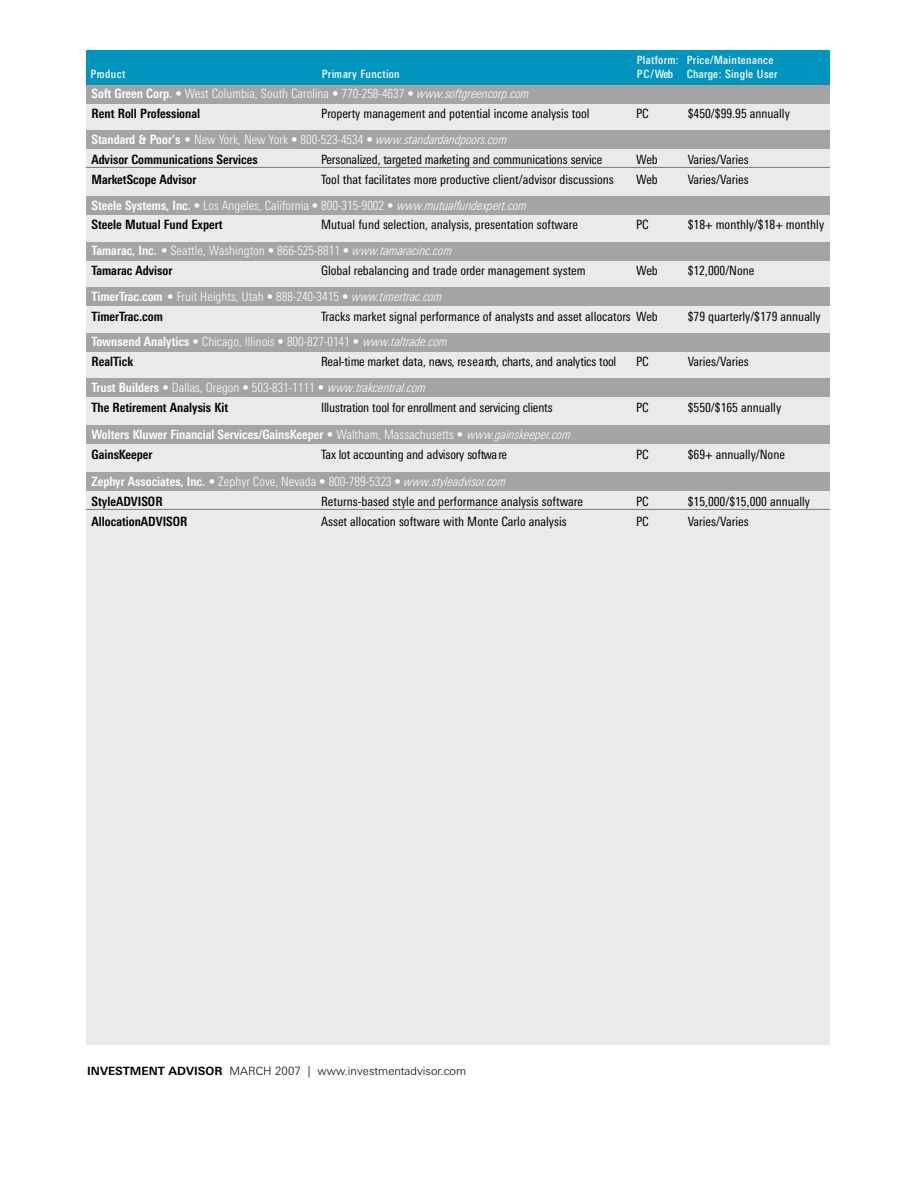
<style>
.page{position:relative;width:918px;height:1188px;background:#fff}
.page>*{position:absolute;margin:0;border:0;box-sizing:border-box;transform-origin:0 0}
.t1{font:condensed 12.75px "LT Univers";color:#000}
.t2{font:300 condensed 12.75px/19.8px "LT Univers";color:#fff}
.t3{font:700 condensed 12.75px/20.2px "LT Univers";color:#fff}
.t4{font:700 condensed 12.75px "LT Univers";color:#000}
.t5{font:condensed 12.75px "LT Univers";letter-spacing:-.02em;color:#000}
.t6{font:500 condensed 11.4px "LT Univers";letter-spacing:.03em;color:#fff}
.t7{font:300 11.4px "LT Univers Basic";color:#000}
.s1{font-weight:700}
.s2{font-style:italic}
.s3{font-weight:700;color:#000}
.s4{font-weight:300}
.s5{font-weight:300;font-style:italic}
.s6{color:#000}
</style>
<div class="page">
<div style="left:86px;top:51px;width:744px;height:993px;background:#eaeaea"></div>
<div style="left:86px;top:85px;width:744px;height:19px;background:#a4a4a4"></div>
<div style="left:86px;top:131px;width:744px;height:18px;background:#a4a4a4"></div>
<hr style="left:86px;top:167px;width:744px;height:1px;background:#787878">
<div style="left:86px;top:196px;width:744px;height:19px;background:#a4a4a4"></div>
<div style="left:86px;top:242px;width:744px;height:18px;background:#a4a4a4"></div>
<div style="left:86px;top:287px;width:744px;height:19px;background:#a4a4a4"></div>
<div style="left:86px;top:333px;width:744px;height:19px;background:#a4a4a4"></div>
<div style="left:86px;top:379px;width:744px;height:18px;background:#a4a4a4"></div>
<div style="left:86px;top:425px;width:744px;height:19px;background:#a4a4a4"></div>
<div style="left:86px;top:473px;width:744px;height:18px;background:#a4a4a4"></div>
<hr style="left:86px;top:509px;width:744px;height:1px;background:#787878">
<div style="left:86px;top:51px;width:744px;height:34px;background:#0094bf"></div>
<p class="t6" style="left:637px;top:56px;width:138px">P la tfo r m : P r ic e / M a in te n a n c e</p>
<p class="t6" style="left:91px;top:69px;width:37px">P ro d u c t</p>
<p class="t6" style="left:322px;top:69px;width:79px">Primary Function</p>
<p class="t6" style="left:637px;top:69px;width:142px">P C / Web C h a rge: Single User</p>
<p class="t2" style="left:92px;top:85px;width:439px"><span class="s1">Soft Green Corp.</span> • West Columbia, South Carolina • 770-258-4637 • <span class="s2">www.softgreencorp.com<br></span><span class="s3">Rent Roll Professional</span></p>
<p class="t1" style="left:321px;top:109px;width:270px">Property management and potential income analysis tool</p>
<p class="t1" style="left:636px;top:109px;width:14px">PC</p>
<p class="t1" style="left:688px;top:109px;width:104px">$450/$99.95 annually</p>
<p class="t2" style="left:92px;top:131px;width:417px"><span class="s1">Standard &amp; Poor’s</span> • New York, New York • 800-523-4534 • <span class="s2">www.standardandpoors.com<br></span><span class="s3">Advisor Communications Services</span></p>
<p class="t1" style="left:321px;top:155px;width:283px">Pe rsonalized, targeted marketing and communications service</p>
<p class="t1" style="left:636px;top:155px;width:23px">Web</p>
<p class="t1" style="left:688px;top:155px;width:62px">Varies/Varies</p>
<p class="t4" style="left:92px;top:175px;width:106px">MarketScope Advisor</p>
<p class="t1" style="left:321px;top:175px;width:294px">Tool that facilitates more productive client/advisor discussions</p>
<p class="t1" style="left:636px;top:175px;width:23px">Web</p>
<p class="t1" style="left:688px;top:175px;width:62px">Varies/Varies</p>
<p class="t2" style="left:92px;top:196px;width:437px"><span class="s1">Steele Systems, Inc.</span> • Los Angeles, California • 800-315-9002 • <span class="s2">www.mutualfundexpert.com<br></span><span class="s3">Steele Mutual Fund Expert</span></p>
<p class="t1" style="left:321px;top:220px;width:259px">Mutual fund selection, analysis, presentation software</p>
<p class="t1" style="left:636px;top:220px;width:14px">PC</p>
<p class="t1" style="left:688px;top:220px;width:138px">$18+ monthly/$18+ monthly</p>
<p class="t2" style="left:92px;top:242px;width:362px"><span class="s1">Tamarac, Inc.</span> • Seattle, Washington • 866-525-8811 • <span class="s2">www.tamaracinc.com<br></span><span class="s3">Tamarac Advisor</span></p>
<p class="t1" style="left:321px;top:266px;width:266px">Global rebalancing and trade order management system</p>
<p class="t1" style="left:636px;top:266px;width:23px">Web</p>
<p class="t1" style="left:688px;top:266px;width:68px">$12,000/None</p>
<p class="t2" style="left:92px;top:287px;width:352px;line-height:20.2px"><span class="s1">TimerTrac.com</span> • Fruit Heights, Utah • 888-240-3415 • <span class="s2">www.timertrac.com<br></span><span class="s3">TimerTrac.com</span></p>
<p class="t1" style="left:321px;top:312px;width:338px">Tracks market signal performance of analysts and asset allocators Web</p>
<p class="t1" style="left:688px;top:312px;width:134px">$79 quarterly/$179 annually</p>
<p class="t2" style="left:92px;top:333px;width:358px"><span class="s1">Townsend Analytics</span> • Chicago, Illinois • 800-827-0141 • <span class="s2">www.taltrade.com<br></span><span class="s3">RealTick</span></p>
<p class="t1" style="left:321px;top:357px;width:297px">Real-time market data, news, re s e a rch, charts, and analytics tool</p>
<p class="t1" style="left:636px;top:357px;width:14px">PC</p>
<p class="t1" style="left:688px;top:357px;width:62px">Varies/Varies</p>
<p class="t2" style="left:92px;top:379px;width:336px"><span class="s1">Trust Builders</span> • Dallas, Oregon • 503-831-1111 • <span class="s2">www.trakcentral.com<br></span><span class="s3">The Retirement Analysis Kit</span></p>
<p class="t1" style="left:321px;top:403px;width:233px">Illu s tration tool for enrollment and servicing clients</p>
<p class="t1" style="left:636px;top:403px;width:14px">PC</p>
<p class="t1" style="left:688px;top:403px;width:95px">$550/$165 annually</p>
<p class="t3" style="left:92px;top:425px;width:481px">Wolters Kluwer Financial Services/GainsKeeper <span class="s4">• Waltham, Massachusetts •</span> <span class="s5">www.gainskeeper.com<br></span><span class="s6">GainsKeeper</span></p>
<p class="t5" style="left:321px;top:450px;width:187px">Tax lot accounting and advisory softwa re</p>
<p class="t1" style="left:636px;top:450px;width:14px">PC</p>
<p class="t1" style="left:688px;top:450px;width:99px">$69+ annually/None</p>
<p class="t2" style="left:92px;top:473px;width:416px"><span class="s1">Zephyr Associates, Inc.</span> • Zephyr Cove, Nevada • 800-789-5323 • <span class="s2">www.styleadvisor.com<br></span><span class="s3">StyleADVISOR</span></p>
<p class="t1" style="left:321px;top:497px;width:263px">Returns-based style and performance analysis software</p>
<p class="t1" style="left:636px;top:497px;width:14px">PC</p>
<p class="t1" style="left:688px;top:497px;width:124px">$15,000/$15,000 annually</p>
<p class="t4" style="left:92px;top:517px;width:97px">AllocationADVISOR</p>
<p class="t1" style="left:321px;top:517px;width:247px">Asset allocation software with Monte Carlo analysis</p>
<p class="t1" style="left:636px;top:517px;width:14px">PC</p>
<p class="t1" style="left:688px;top:517px;width:62px">Varies/Varies</p>
<p class="t7" style="left:87px;top:1066px;width:381px"><span class="s1">INVESTMENT ADVISOR</span> MARCH 2007 | www.investmentadvisor.com</p>
</div>
